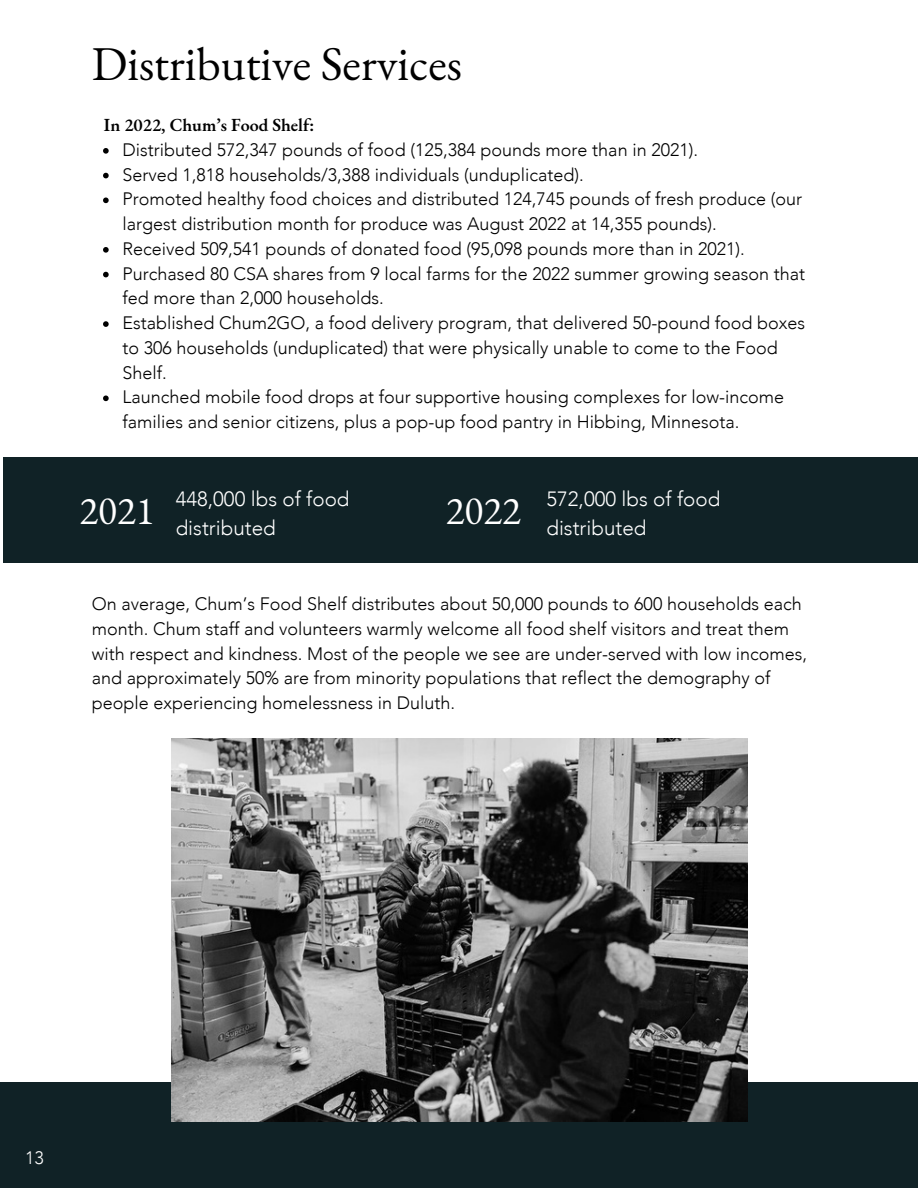
<style>
.page{position:relative;width:918px;height:1188px;background:#fff}
.page>*{position:absolute;margin:0;border:0;box-sizing:border-box;transform-origin:0 0}
.t1{font:47.25px "EB Garamond";color:#000}
.t2{font:39.15px "EB Garamond";color:#fff}
.t3{font:300 20.7px/28.8px "Avenir";color:#fff}
.t4{font:300 18px/24.8px "Avenir";color:#000}
.t5{font:600 18px "EB Garamond";color:#000}
.t6{font:300 18px "Avenir";color:#fff}
</style>
<div class="page">
<div style="left:0;top:1083px;width:918px;height:105px;background:#102226"></div>
<svg style="left:103px;top:148px;width:6px;height:6px"></svg>
<svg style="left:103px;top:173px;width:6px;height:5px"></svg>
<svg style="left:103px;top:198px;width:6px;height:5px"></svg>
<svg style="left:103px;top:247px;width:6px;height:6px"></svg>
<svg style="left:103px;top:272px;width:6px;height:5px"></svg>
<svg style="left:103px;top:321px;width:6px;height:6px"></svg>
<svg style="left:103px;top:396px;width:6px;height:5px"></svg>
<div style="left:3px;top:458px;width:915px;height:105px;background:#102226"></div>
<img style="left:171px;top:738px;width:576px;height:384px">
<p class="t1" style="left:92px;top:32px;width:372px">Distributive Services</p>
<p class="t5" style="left:104px;top:113px;width:212px">In 2022, Chum’s Food Shelf:</p>
<p class="t4" style="left:122px;top:138px;width:577px">Distributed 572,347 pounds of food (125,384 pounds more than in 2021).</p>
<p class="t4" style="left:122px;top:163px;width:463px">Served 1,818 households/3,388 individuals (unduplicated).</p>
<p class="t4" style="left:122px;top:187px;width:681px">Promoted healthy food choices and distributed 124,745 pounds of fresh produce (our largest distribution month for produce was August 2022 at 14,355 pounds).</p>
<p class="t4" style="left:122px;top:237px;width:624px">Received 509,541 pounds of donated food (95,098 pounds more than in 2021).</p>
<p class="t4" style="left:122px;top:262px;width:684px">Purchased 80 CSA shares from 9 local farms for the 2022 summer growing season that fed more than 2,000 households.</p>
<p class="t4" style="left:122px;top:311px;width:684px">Established Chum2GO, a food delivery program, that delivered 50-pound food boxes to 306 households (unduplicated) that were physically unable to come to the Food<br>Shelf.</p>
<p class="t4" style="left:122px;top:385px;width:663px">Launched mobile food drops at four supportive housing complexes for low-income families and senior citizens, plus a pop-up food pantry in Hibbing, Minnesota.</p>
<p class="t2" style="left:80px;top:485px;width:77px">2021</p>
<p class="t2" style="left:446px;top:485px;width:77px">2022</p>
<p class="t3" style="left:546px;top:485px;width:175px">572,000 lbs of food distributed</p>
<p class="t3" style="left:176px;top:485px;width:175px">448,000 lbs of food distributed</p>
<p class="t4" style="left:92px;top:592px;width:717px">On average, Chum’s Food Shelf distributes about 50,000 pounds to 600 households each month. Chum staff and volunteers warmly welcome all food shelf visitors and treat them with respect and kindness. Most of the people we see are under-served with low incomes, and approximately 50% are from minority populations that reflect the demography of people experiencing homelessness in Duluth.</p>
<p class="t6" style="left:25px;top:1146px;width:20px">13</p>
</div>
